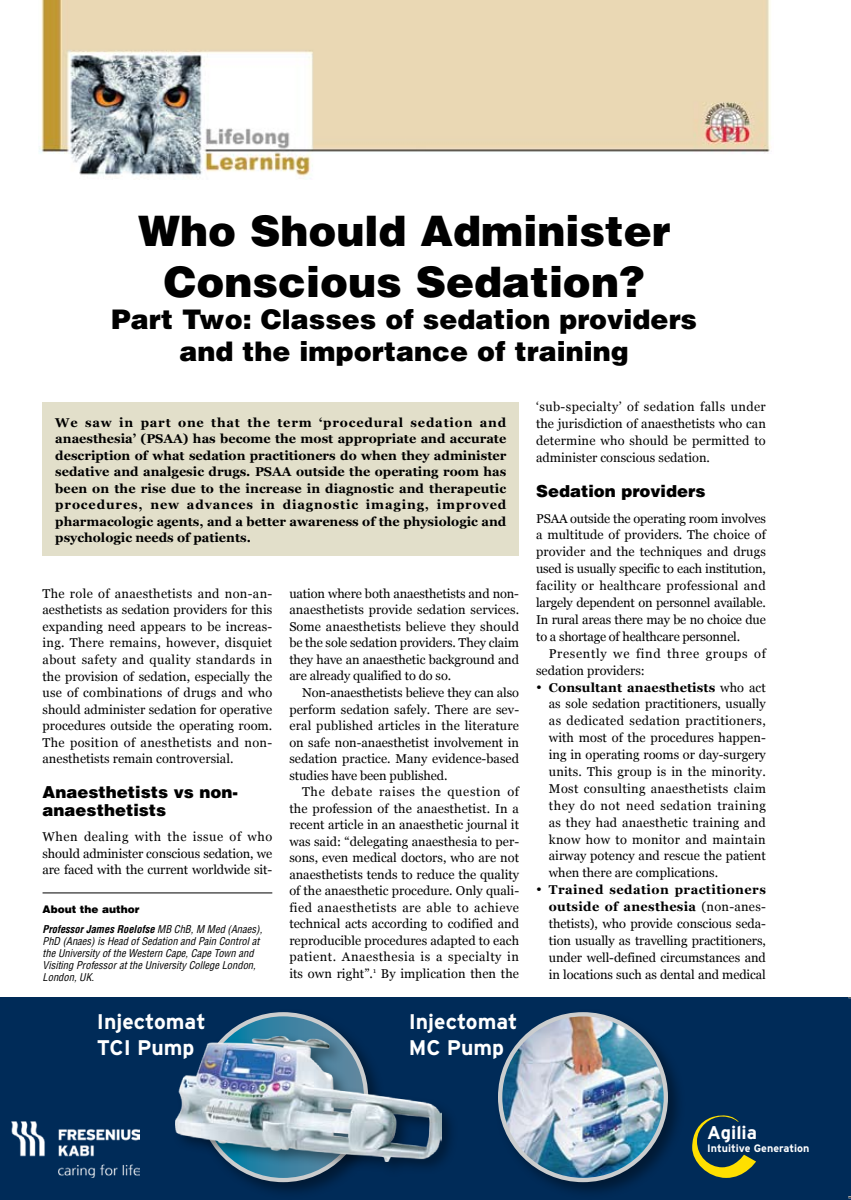
<style>
.page{position:relative;width:851px;height:1200px;background:#fff}
.page>*{position:absolute;margin:0;border:0;box-sizing:border-box;transform-origin:0 0}
.t1{font:900 42px/50.4px "Helvetica LT Std";color:#000;text-align:center}
.t2{font:900 27px/32.4px "Helvetica LT Std";color:#000;text-align:center}
.t3{font:700 21.15px/25.3px "Interstate";color:#fff}
.t4{font:700 18.45px "Interstate";color:#fff}
.t5{font:900 16.5px/18px "Helvetica LT Std";color:#000}
.t6{font:12.75px/17px "Georgia";color:#000;text-align:justify}
.t7{font:700 12.75px/16.5px "Georgia";color:#000;text-align:justify}
.t8{font:12.75px "Georgia";letter-spacing:.05em;color:#000}
.t9{font:12.75px "Georgia";letter-spacing:.025em;color:#000}
.t10{font:12.75px "Georgia";letter-spacing:.035em;color:#000}
.t11{font:12.75px "Georgia";letter-spacing:.04em;color:#000}
.t12{font:700 10.8px "Interstate";color:#fff}
.t13{font:italic condensed 10.5px/12px "Helvetica LT Std";color:#000}
.t14{font:italic 700 condensed 10.5px/20.5px "Helvetica LT Std";color:#000}
.s1{font-weight:900;font-style:normal;font-stretch:normal}
.s2{font-weight:400}
.s3{font-weight:700}
</style>
<div class="page">
<img style="left:39px;top:0;width:732px;height:180px">
<div style="left:43px;top:402px;width:476px;height:154px;background:#e2dfca"></div>
<hr style="left:43px;top:892px;width:229px;height:1px;background:#000">
<div style="left:0;top:997px;width:850px;height:202px;background:#002b58"></div>
<div style="left:195px;top:1008px;width:191px;height:191px;background:#000;opacity:.4"></div>
<svg style="left:200px;top:1013px;width:166px;height:166px"></svg>
<div style="left:172px;top:1032px;width:287px;height:145px;background:#000;opacity:.4"></div>
<img style="left:175px;top:1035px;width:266px;height:125px">
<div style="left:494px;top:1008px;width:191px;height:191px;background:#000;opacity:.4"></div>
<img style="left:500px;top:1014px;width:165px;height:165px;border-radius:83px">
<div style="left:498px;top:1011px;width:170px;height:170px;border:4px solid #cbcdce;border-radius:50%"></div>
<img style="left:12px;top:1121px;width:128px;height:56px">
<svg style="left:692px;top:1115px;width:64px;height:62px"></svg>
<svg style="left:848px;top:1195px;width:3px;height:5px"></svg>
<svg style="left:850px;top:1086px;width:1px;height:20px"></svg>
<p class="t1" style="left:138px;top:205px;width:534px">Who Should Administer<br>Conscious Sedation?</p>
<p class="t2" style="left:111px;top:302px;width:587px">Part Two: Classes of sedation providers and the importance of training</p>
<p class="t7" style="left:55px;top:414px;width:452px">We saw in part one that the term ‘procedural sedation and anaesthesia’ (PSAA) has become the most appropriate and accurate description of what sedation practitioners do when they administer sedative and analgesic drugs. PSAA outside the operating room has been on the rise due to the increase in diagnostic and therapeutic procedures, new advances in diagnostic imaging, improved pharmacologic agents, and a better awareness of the physiologic and psychologic needs of patients.</p>
<p class="t6" style="left:43px;top:585px;width:231px;line-height:16.5px">The role of anaesthetists and non-an&shy;aesthetists as sedation providers for this expanding need appears to be increas&shy;ing. There remains, however, disquiet about safety and quality standards in the provision of sedation, especially the use of combinations of drugs and who should administer sedation for operative procedures outside the operating room.<br>The position of anesthetists and non&shy;anesthetists remain controversial.</p>
<p class="t5" style="left:43px;top:782px;width:197px">Anaesthetists vs non&shy;anaesthetists</p>
<p class="t6" style="left:43px;top:828px;width:231px;line-height:16.5px">When dealing with the issue of who should administer conscious sedation, we are faced with the current worldwide sit-</p>
<p class="t14" style="left:43px;top:898px;width:221px"><span class="s1">About the author<br></span>Professor James Roelofse <span class="s2">MB ChB, M Med (Anaes),</span></p>
<p class="t13" style="left:43px;top:935px;width:218px">PhD (Anaes) is Head of Sedation and Pain Control at the University of the Western Cape, Cape Town and Visiting Professor at the University College London, London, UK.</p>
<p class="t6" style="left:289px;top:585px;width:231px">uation where both anaesthetists and non-</p>
<p class="t6" style="left:289px;top:601px;width:231px">anaesthetists provide sedation services.</p>
<p class="t6" style="left:289px;top:618px;width:231px">Some anaesthetists believe they should</p>
<p class="t6" style="left:289px;top:634px;width:231px">be the sole sedation providers. They claim</p>
<p class="t6" style="left:289px;top:651px;width:231px">they have an anaesthetic background and</p>
<p class="t6" style="left:289px;top:667px;width:163px">are already qualified to do so.</p>
<p class="t6" style="left:302px;top:684px;width:218px">Non-anaesthetists believe they can also</p>
<p class="t6" style="left:289px;top:700px;width:231px">perform sedation safely. There are sev-</p>
<p class="t6" style="left:289px;top:717px;width:231px">eral published articles in the literature</p>
<p class="t6" style="left:289px;top:733px;width:231px">on safe non-anaesthetist involvement in</p>
<p class="t6" style="left:289px;top:750px;width:231px">sedation practice. Many evidence-based</p>
<p class="t6" style="left:289px;top:766px;width:160px">studies have been published.</p>
<p class="t8" style="left:302px;top:783px;width:218px">The debate raises the question of</p>
<p class="t6" style="left:289px;top:799px;width:231px">the profession of the anaesthetist. In a</p>
<p class="t6" style="left:289px;top:816px;width:231px">recent article in an anaesthetic journal it</p>
<p class="t6" style="left:289px;top:832px;width:231px">was said: “delegating anaesthesia to per-</p>
<p class="t6" style="left:289px;top:849px;width:231px">sons, even medical doctors, who are not</p>
<p class="t6" style="left:289px;top:865px;width:231px">anaesthetists tends to reduce the quality</p>
<p class="t6" style="left:289px;top:882px;width:231px">of the anaesthetic procedure. Only quali-</p>
<p class="t10" style="left:289px;top:899px;width:231px">fied anaesthetists are able to achieve</p>
<p class="t6" style="left:289px;top:915px;width:231px">technical acts according to codified and</p>
<p class="t6" style="left:289px;top:931px;width:231px">reproducible procedures adapted to each</p>
<p class="t11" style="left:289px;top:948px;width:231px">patient. Anaesthesia is a specialty in</p>
<p class="t6" style="left:289px;top:964px;width:231px">its own right”.<sup>1</sup> By implication then the</p>
<p class="t3" style="left:97px;top:1008px;width:110px">Injectomat<br>TCI Pump</p>
<p class="t3" style="left:408px;top:1008px;width:110px">Injectomat<br>MC Pump</p>
<p class="t6" style="left:536px;top:398px;width:231px">‘sub-specialty’ of sedation falls under the jurisdiction of anaesthetists who can determine who should be permitted to administer conscious sedation.</p>
<p class="t5" style="left:536px;top:481px;width:171px">Sedation providers</p>
<p class="t6" style="left:536px;top:510px;width:231px">PSAA outside the operating room involves</p>
<p class="t6" style="left:536px;top:526px;width:231px">a multitude of providers. The choice of</p>
<p class="t6" style="left:536px;top:543px;width:231px">provider and the techniques and drugs</p>
<p class="t6" style="left:536px;top:560px;width:231px">used is usually specific to each institution,</p>
<p class="t9" style="left:536px;top:578px;width:231px">facility or healthcare professional and</p>
<p class="t6" style="left:536px;top:594px;width:231px">largely dependent on personnel available.</p>
<p class="t6" style="left:536px;top:611px;width:231px">In rural areas there may be no choice due</p>
<p class="t6" style="left:536px;top:628px;width:205px">to a shortage of healthcare personnel.</p>
<p class="t8" style="left:548px;top:645px;width:218px">Presently we find three groups of</p>
<p class="t6" style="left:536px;top:661px;width:110px">sedation providers:</p>
<p class="t6" style="left:548px;top:678px;width:218px;text-indent:-13px">• <span class="s3">Consultant anaesthetists</span> who act as sole sedation practitioners, usually as dedicated sedation practitioners, with most of the procedures happen&shy;ing in operating rooms or day-surgery units. This group is in the minority.<br>Most consulting anaesthetists claim they do not need sedation training as they had anaesthetic training and know how to monitor and maintain airway potency and rescue the patient when there are complications.</p>
<p class="t6" style="left:548px;top:881px;width:218px;text-indent:-13px">• <span class="s3">Trained sedation practitioners outside of anesthesia</span> (non-anes&shy;thetists), who provide conscious seda&shy;tion usually as travelling practitioners, under well-defined circumstances and in locations such as dental and medical</p>
<p class="t4" style="left:707px;top:1121px;width:51px">Agilia</p>
<p class="t12" style="left:707px;top:1141px;width:104px">Intuitive Generation</p>
</div>
